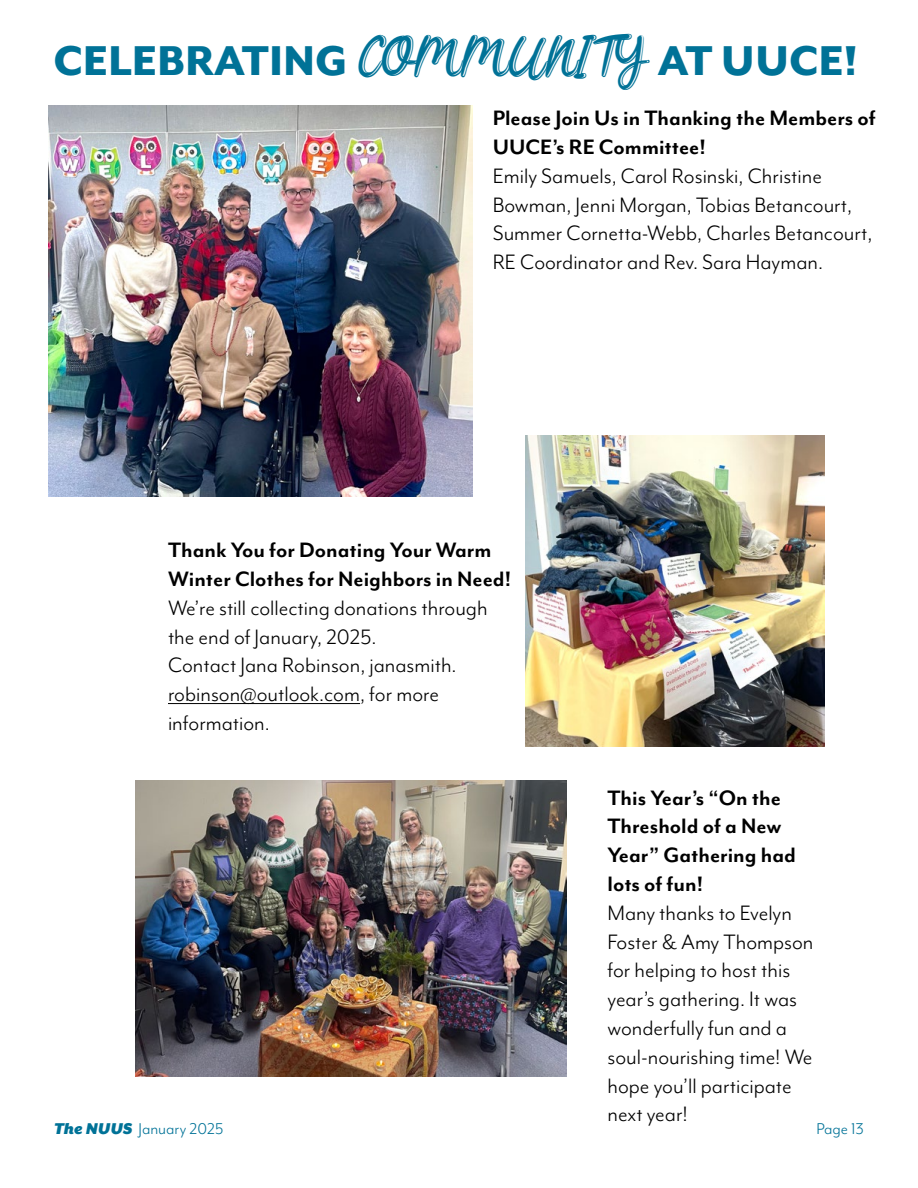
<style>
.page{position:relative;width:918px;height:1188px;background:#fff}
.page>*{position:absolute;margin:0;border:0;box-sizing:border-box;transform-origin:0 0}
.t1{font:800 48px "Mr Eaves Mod OT";color:#007297}
.t2{font:24px/28.8px "Mr Eaves Mod OT";color:#000}
.t3{font:700 24px/28.8px "Mr Eaves Mod OT";color:#000}
.t4{font:18px "Mr Eaves Mod OT";color:#007297}
.s1{font-family:"Beautiful Scenery";font-weight:400}
.s2{font-family:"Mr Eaves XL San OT";font-weight:900;font-style:italic}
</style>
<div class="page">
<img style="left:135px;top:781px;width:432px;height:295px">
<img style="left:526px;top:436px;width:298px;height:310px">
<img style="left:49px;top:105px;width:424px;height:391px">
<hr style="left:168px;top:703px;width:192px;height:1px;background:#000">
<h1 class="t1" style="left:54px;top:33px;width:806px">CELEBRATING <span class="s1">COMMUNITY</span> AT UUCE!</h1>
<p class="t3" style="left:493px;top:103px;width:385px">Please Join Us in Thanking the Members of<br>UUCE’s RE Committee!</p>
<p class="t2" style="left:493px;top:161px;width:381px">Emily Samuels, Carol Rosinski, Christine Bowman, Jenni Morgan, Tobias Betancourt, Summer Cornetta-Webb, Charles Betancourt, RE Coordinator and Rev. Sara Hayman.</p>
<p class="t3" style="left:168px;top:535px;width:345px">Thank You for Donating Your Warm<br>Winter Clothes for Neighbors in Need!</p>
<p class="t2" style="left:168px;top:593px;width:321px">We’re still collecting donations through the end of January, 2025.<br>Contact Jana Robinson, janasmith. robinson@outlook.com, for more information.</p>
<p class="t3" style="left:607px;top:783px;width:190px">This Year’s “On the<br>Threshold of a New<br>Year” Gathering had lots of fun!</p>
<p class="t2" style="left:607px;top:898px;width:208px">Many thanks to Evelyn<br>Foster &amp; Amy Thompson for helping to host this year’s gathering. It was wonderfully fun and a soul-nourishing time! We hope you’ll participate next year!</p>
<p class="t4" style="left:54px;top:1119px;width:171px"><span class="s2">The NUUS</span> January 2025</p>
<p class="t4" style="left:816px;top:1119px;width:49px">Page 13</p>
</div>
